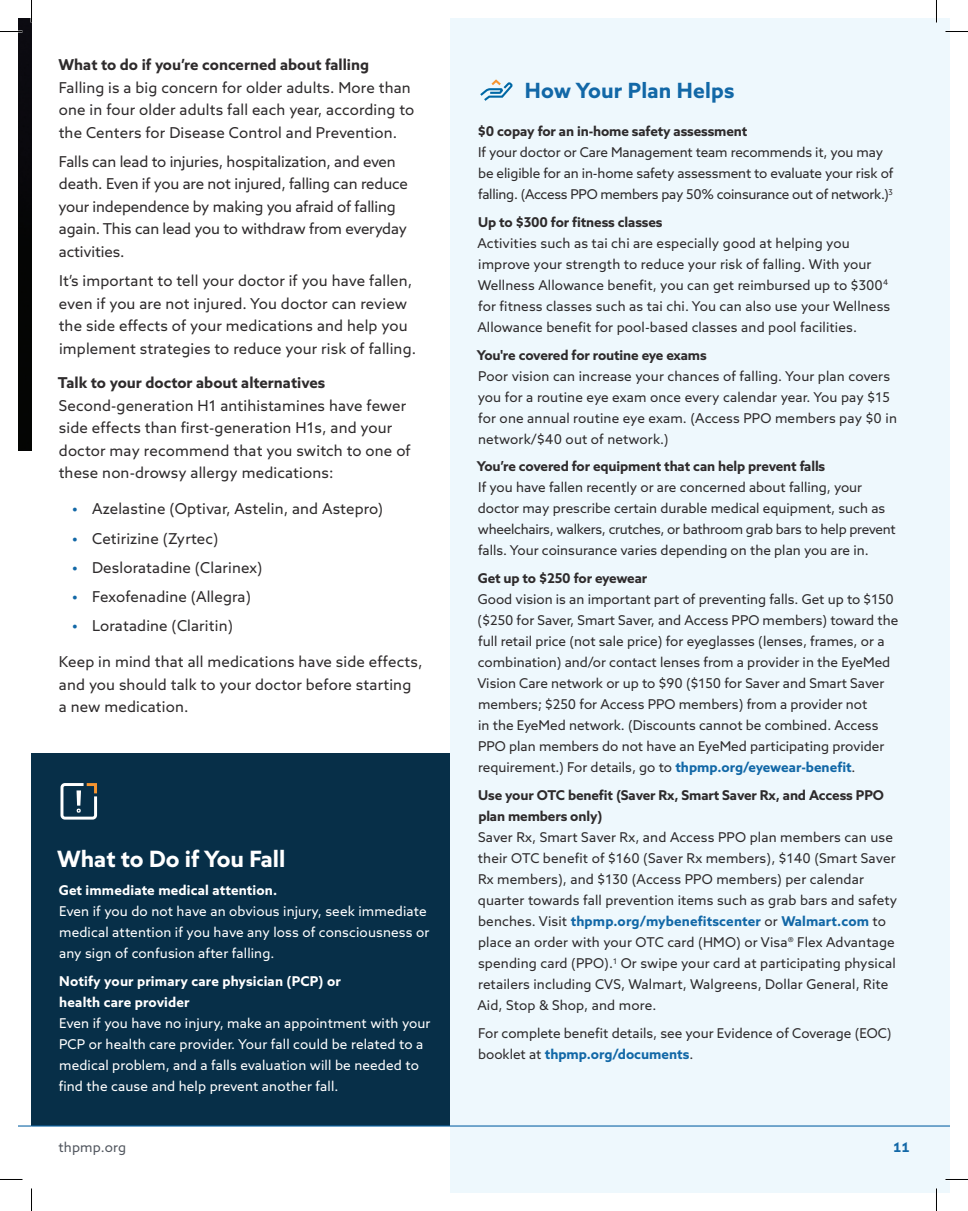
<style>
.page{position:relative;width:968px;height:1211px;background:#fff}
.page>*{position:absolute;margin:0;border:0;box-sizing:border-box;transform-origin:0 0}
.t1{font:700 22.5px "Point 32 Health Sans";color:#fff}
.Body{font:700 21px "Point 32 Health Sans";letter-spacing:.01em;color:#1268a7}
.Body-2{font:15px/22.5px "Point 32 Health Sans";letter-spacing:.01em;color:#2e2b2c}
.Body-3{font:15px/22.5px "Point 32 Health Sans";letter-spacing:-.01em;color:#2e2b2c}
.t2{font:700 15px "Point 32 Health Sans";color:#2e2b2c}
.Body__Sidebar{font:13.5px/21px "Point 32 Health Sans";color:#2e2b2c}
.Body__Sidebar-2{font:13.5px/21px "Point 32 Health Sans";letter-spacing:.01em;color:#fff}
.Sidebar_Header{font:700 13.5px/21px "Point 32 Health Sans";letter-spacing:-.01em;color:#2e2b2c}
.Sidebar_Header-2{font:700 13.5px/21px "Point 32 Health Sans";letter-spacing:.01em;color:#fff}
.t3{font:13.5px "Point 32 Health Sans";letter-spacing:.01em;color:#52575f}
.t4{font:700 13.5px "Point 32 Health Sans";color:#1268a7}
.s1{font-weight:700;color:#1268a7}
</style>
<div class="page">
<div style="left:32px;top:752px;width:418px;height:373px;background:#072f48"></div>
<div style="left:450px;top:18px;width:500px;height:1174px;background:#eef8fd"></div>
<svg style="left:480px;top:79px;width:33px;height:22px"></svg>
<svg style="left:60px;top:783px;width:38px;height:37px"></svg>
<img style="left:18px;top:18px;width:14px;height:432px">
<svg style="left:18px;top:1125px;width:14px;height:1px"></svg>
<hr style="left:32px;top:1125px;width:918px;height:1px;background:#1268a7">
<hr style="left:945px;top:1178px;width:23px;height:2px;background:#fff">
<hr style="left:935px;top:0;width:2px;height:22px;background:#fff">
<hr style="left:935px;top:1188px;width:2px;height:22px;background:#fff">
<svg style="left:0;top:31px;width:22px;height:1px"></svg>
<svg style="left:945px;top:31px;width:23px;height:1px"></svg>
<svg style="left:0;top:1179px;width:22px;height:1px"></svg>
<svg style="left:945px;top:1179px;width:23px;height:1px"></svg>
<svg style="left:31px;top:0;width:1px;height:22px"></svg>
<svg style="left:31px;top:1188px;width:1px;height:22px"></svg>
<svg style="left:936px;top:0;width:1px;height:22px"></svg>
<svg style="left:936px;top:1188px;width:1px;height:22px"></svg>
<h3 class="t2" style="left:58px;top:55px;width:312px">What to do if you’re concerned about falling</h3>
<p class="Body-2" style="left:59px;top:76px;width:357px">Falling is a big concern for older adults. More than one in four older adults fall each year, according to the Centers for Disease Control and Prevention.</p>
<p class="Body-3" style="left:58px;top:150px;width:351px">Falls can lead to injuries, hospitalization, and even death. Even if you are not injured, falling can reduce your independence by making you afraid of falling again. This can lead you to withdraw from everyday activities.</p>
<p class="Body-2" style="left:59px;top:269px;width:359px">It’s important to tell your doctor if you have fallen, even if you are not injured. You doctor can review the side effects of your medications and help you implement strategies to reduce your risk of falling.</p>
<h3 class="t2" style="left:58px;top:373px;width:269px">Talk to your doctor about alternatives</h3>
<p class="Body-2" style="left:59px;top:394px;width:353px">Second-generation H1 antihistamines have fewer side effects than first-generation H1s, and your doctor may recommend that you switch to one of these non-drowsy allergy medications:</p>
<p class="Body-2" style="left:72px;top:497px;width:313px"><span class="s1">•</span> Azelastine (Optivar, Astelin, and Astepro)</p>
<p class="Body-2" style="left:72px;top:527px;width:148px"><span class="s1">•</span> Cetirizine (Zyrtec)</p>
<p class="Body-2" style="left:72px;top:556px;width:192px"><span class="s1">•</span> Desloratadine (Clarinex)</p>
<p class="Body-2" style="left:72px;top:585px;width:180px"><span class="s1">•</span> Fexofenadine (Allegra)</p>
<p class="Body-2" style="left:72px;top:614px;width:162px"><span class="s1">•</span> Loratadine (Claritin)</p>
<p class="Body-2" style="left:59px;top:650px;width:365px">Keep in mind that all medications have side effects, and you should talk to your doctor before starting a new medication.</p>
<h2 class="t1" style="left:57px;top:844px;width:230px">What to Do if You Fall</h2>
<p class="Sidebar_Header-2" style="left:59px;top:879px;width:220px">Get immediate medical attention.</p>
<p class="Body__Sidebar-2" style="left:59px;top:900px;width:372px">Even if you do not have an obvious injury, seek immediate medical attention if you have any loss of consciousness or any sign of confusion after falling.</p>
<p class="Sidebar_Header-2" style="left:59px;top:970px;width:283px">Notify your primary care physician (PCP) or health care provider</p>
<p class="Body__Sidebar-2" style="left:59px;top:1012px;width:373px">Even if you have no injury, make an appointment with your PCP or health care provider. Your fall could be related to a medical problem, and a falls evaluation will be needed to find the cause and help prevent another fall.</p>
<p class="Body" style="left:525px;top:77px;width:211px">How Your Plan Helps</p>
<p class="Sidebar_Header" style="left:478px;top:120px;width:271px">$0 copay for an in-home safety assessment</p>
<p class="Body__Sidebar" style="left:478px;top:142px;width:417px">If your doctor or Care Management team recommends it, you may be eligible for an in-home safety assessment to evaluate your risk of falling. (Access PPO members pay 50% coinsurance out of network.)<sup>3</sup></p>
<p class="Sidebar_Header" style="left:478px;top:211px;width:186px">Up to $300 for fitness classes</p>
<p class="Body__Sidebar" style="left:477px;top:232px;width:414px">Activities such as tai chi are especially good at helping you improve your strength to reduce your risk of falling. With your Wellness Allowance benefit, you can get reimbursed up to $300<sup>4 </sup>for fitness classes such as tai chi. You can also use your Wellness Allowance benefit for pool-based classes and pool facilities.</p>
<p class="Sidebar_Header" style="left:477px;top:344px;width:231px">You're covered for routine eye exams</p>
<p class="Body__Sidebar" style="left:478px;top:365px;width:421px">Poor vision can increase your chances of falling. Your plan covers you for a routine eye exam once every calendar year. You pay $15 for one annual routine eye exam. (Access PPO members pay $0 in network/$40 out of network.)</p>
<p class="Sidebar_Header" style="left:477px;top:456px;width:350px">You’re covered for equipment that can help prevent falls</p>
<p class="Body__Sidebar" style="left:478px;top:477px;width:419px">If you have fallen recently or are concerned about falling, your doctor may prescribe certain durable medical equipment, such as wheelchairs, walkers, crutches, or bathroom grab bars to help prevent falls. Your coinsurance varies depending on the plan you are in.</p>
<p class="Sidebar_Header" style="left:478px;top:567px;width:171px">Get up to $250 for eyewear</p>
<p class="Body__Sidebar" style="left:477px;top:589px;width:422px">Good vision is an important part of preventing falls. Get up to $150 ($250 for Saver, Smart Saver, and Access PPO members) toward the full retail price (not sale price) for eyeglasses (lenses, frames, or a combination) and/or contact lenses from a provider in the EyeMed Vision Care network or up to $90 ($150 for Saver and Smart Saver members; $250 for Access PPO members) from a provider not<br>in the EyeMed network. (Discounts cannot be combined. Access PPO plan members do not have an EyeMed participating provider requirement.) For details, go to <span class="s1">thpmp.org/eyewear-benefit</span>.</p>
<p class="Sidebar_Header" style="left:478px;top:784px;width:407px">Use your OTC benefit (Saver Rx, Smart Saver Rx, and Access PPO plan members only)</p>
<p class="Body__Sidebar" style="left:477px;top:826px;width:421px">Saver Rx, Smart Saver Rx, and Access PPO plan members can use their OTC benefit of $160 (Saver Rx members), $140 (Smart Saver Rx members), and $130 (Access PPO members) per calendar quarter towards fall prevention items such as grab bars and safety benches. Visit <span class="s1">thpmp.org/mybenefitscenter</span> or <span class="s1">Walmart.com</span> to place an order with your OTC card (HMO) or Visa® Flex Advantage spending card (PPO).<sup>1</sup> Or swipe your card at participating physical retailers including CVS, Walmart, Walgreens, Dollar General, Rite Aid, Stop &amp; Shop, and more.</p>
<p class="Body__Sidebar" style="left:478px;top:1022px;width:415px">For complete benefit details, see your Evidence of Coverage (EOC) booklet at <span class="s1">thpmp.org/documents</span>.</p>
<p class="t3" style="left:58px;top:1139px;width:69px">thpmp.org</p>
<p class="t4" style="left:893px;top:1138px;width:18px">11</p>
</div>
